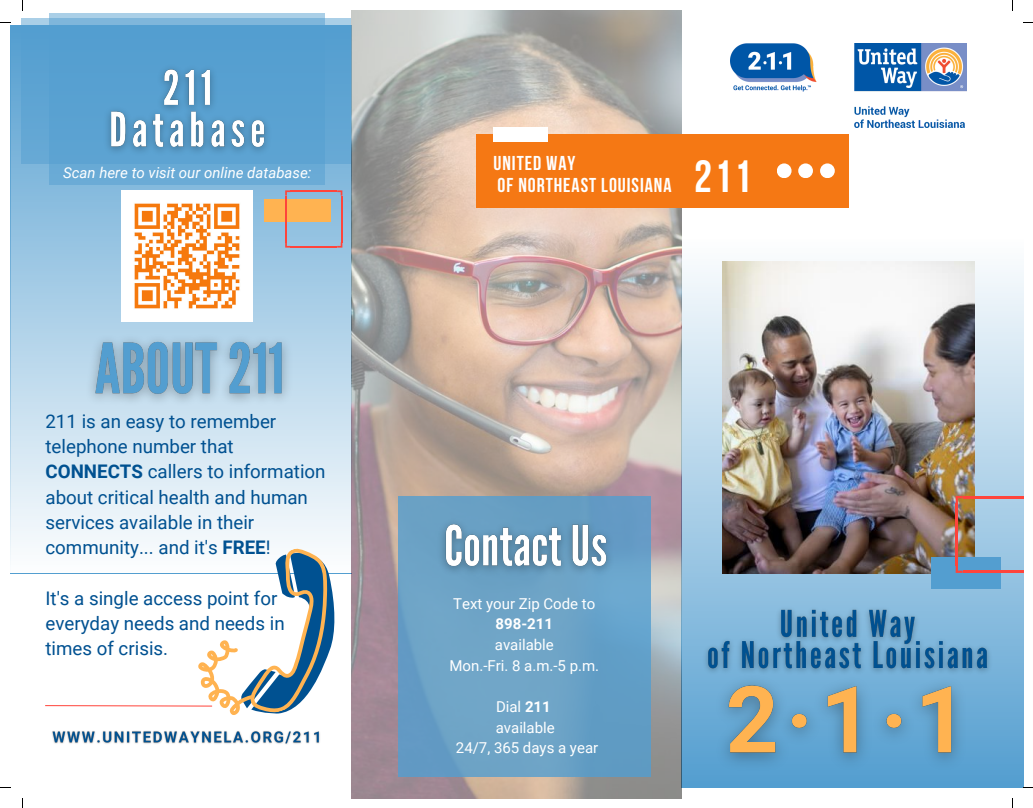
<style>
.page{position:relative;width:1033px;height:808px;background:#fff}
.page>*{position:absolute;margin:0;border:0;box-sizing:border-box;transform-origin:0 0}
.t1{font:700 45px "Bebas Neue";color:#fff}
.t2{font:700 20px "Bebas Neue";letter-spacing:.05em;color:#fff}
.t3{font:18.75px/25.2px "Roboto";color:#005191}
.t4{font:15px "Roboto";color:#fff}
.t5{font:italic 15px "Roboto";color:#fff}
.t6{font:700 15px "Roboto";color:#fff}
.s1{font-weight:700}
</style>
<div class="page">
<div style="left:10px;top:26px;width:342px;height:547px;background:linear-gradient(to bottom,#539dcf,#fdfefe)"></div>
<div style="left:682px;top:239px;width:341px;height:548px;background:linear-gradient(to bottom,#fcfbfb,#539ed0)"></div>
<img style="left:352px;top:10px;width:330px;height:788px">
<img style="left:722px;top:261px;width:252px;height:313px">
<div style="left:476px;top:134px;width:372px;height:73px;background:#f57814"></div>
<div style="left:776px;top:163px;width:15px;height:15px;background:#fff;border-radius:50%"></div>
<div style="left:798px;top:163px;width:15px;height:15px;background:#fff;border-radius:50%"></div>
<div style="left:820px;top:163px;width:14px;height:15px;background:#fff;border-radius:50%"></div>
<div style="left:493px;top:127px;width:54px;height:15px;background:#fff"></div>
<img style="left:730px;top:43px;width:237px;height:85px">
<svg style="left:49px;top:13px;width:275px;height:172px;background:#7ab4da"></svg>
<div style="left:22px;top:18px;width:329px;height:145px;background:#539ed0"></div>
<div style="left:264px;top:199px;width:66px;height:22px;background:#ffb351"></div>
<hr style="left:341px;top:196px;width:1px;height:46px;background:#ff443b">
<hr style="left:285px;top:196px;width:2px;height:46px;background:#ff443b">
<hr style="left:290px;top:190px;width:47px;height:2px;background:#ff443b">
<hr style="left:290px;top:246px;width:47px;height:1px;background:#ff443b">
<svg style="left:337px;top:190px;width:5px;height:6px"></svg>
<svg style="left:285px;top:190px;width:5px;height:6px"></svg>
<svg style="left:337px;top:242px;width:5px;height:5px"></svg>
<svg style="left:285px;top:242px;width:5px;height:5px"></svg>
<img style="left:697px;top:595px;width:303px;height:95px">
<div style="left:931px;top:557px;width:69px;height:31px;background:#539ed0"></div>
<hr style="left:955px;top:503px;width:3px;height:63px;background:#ff443b">
<hr style="left:962px;top:496px;width:61px;height:2px;background:#ff443b">
<hr style="left:962px;top:570px;width:61px;height:3px;background:#ff443b">
<svg style="left:955px;top:496px;width:7px;height:7px"></svg>
<svg style="left:955px;top:566px;width:7px;height:7px"></svg>
<div style="left:397px;top:496px;width:253px;height:280px;background:linear-gradient(to right,#6fa3c6,#65a0c7)"></div>
<img style="left:429px;top:502px;width:193px;height:96px">
<img style="left:703px;top:647px;width:295px;height:141px">
<img style="left:121px;top:190px;width:131px;height:124px">
<img style="left:52px;top:731px;width:268px;height:13px">
<svg style="left:44px;top:546px;width:125px;height:161px"></svg>
<svg style="left:169px;top:541px;width:195px;height:191px"></svg>
<img style="left:97px;top:68px;width:186px;height:107px">
<img style="left:77px;top:314px;width:224px;height:119px">
<p class="t5" style="left:63px;top:164px;width:250px">Scan here to visit our online database:</p>
<p class="t3" style="left:45px;top:408px;width:281px">211 is an easy to remember telephone number that<br><span class="s1">CONNECTS</span> callers to information about critical health and human services available in their community... and it's <span class="s1">FREE</span>!</p>
<p class="t3" style="left:45px;top:585px;width:241px">It's a single access point for everyday needs and needs in times of crisis.</p>
<p class="t2" style="left:493px;top:155px;width:83px">UNITED WAY</p>
<p class="t2" style="left:497px;top:177px;width:175px">OF NORTHEAST LOUISIANA</p>
<p class="t1" style="left:694px;top:158px;width:59px">211</p>
<p class="t4" style="left:453px;top:595px;width:144px">Text your Zip Code to</p>
<p class="t6" style="left:495px;top:615px;width:59px">898-211</p>
<p class="t4" style="left:495px;top:636px;width:60px">available</p>
<p class="t4" style="left:449px;top:656px;width:151px">Mon.-Fri. 8 a.m.-5 p.m.</p>
<p class="t4" style="left:496px;top:698px;width:56px">Dial <span class="s1">211</span></p>
<p class="t4" style="left:496px;top:718px;width:60px">available</p>
<p class="t4" style="left:456px;top:739px;width:144px">24/7, 365 days a year</p>
</div>
